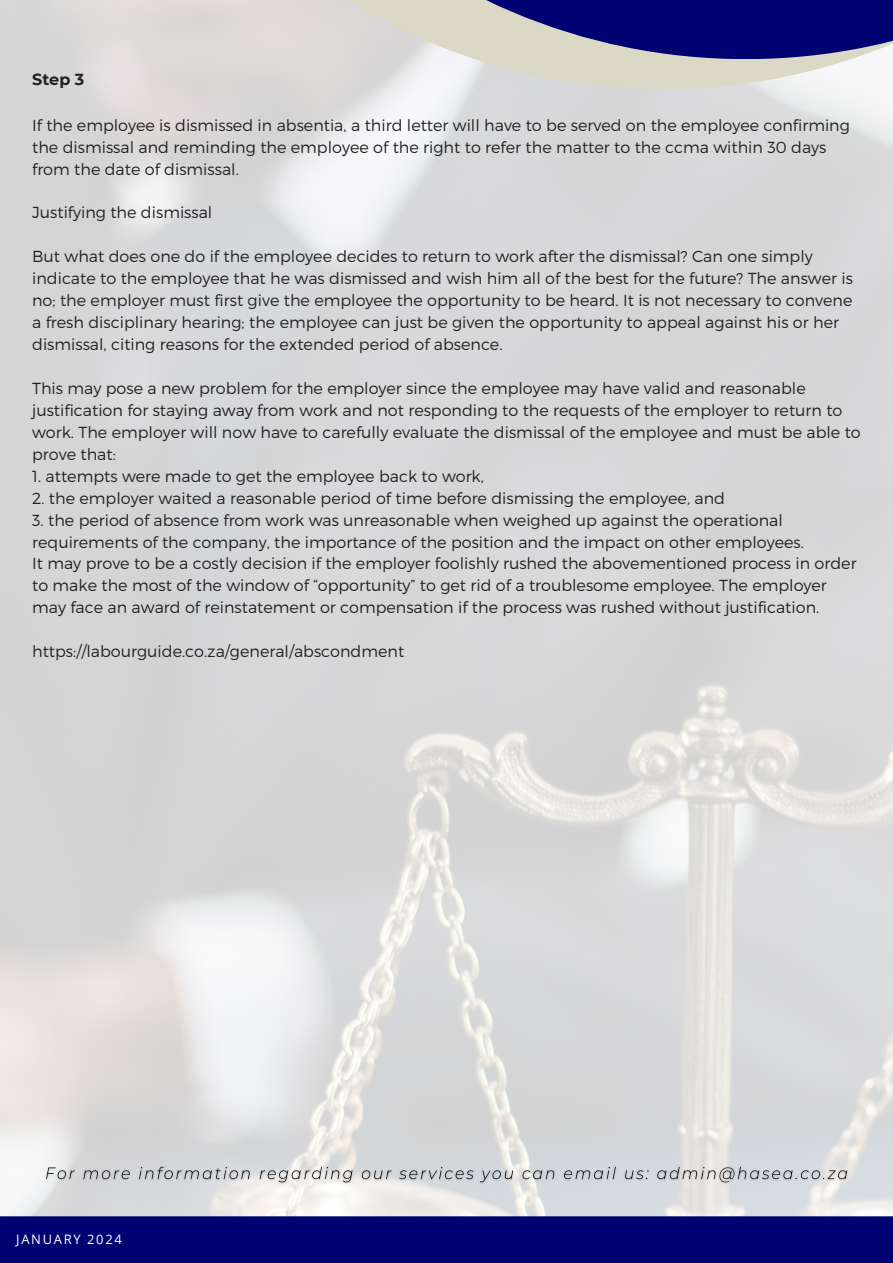
<style>
.page{position:relative;width:893px;height:1263px;background:#fff}
.page>*{position:absolute;margin:0;border:0;box-sizing:border-box;transform-origin:0 0}
.t1{font:300 15.98px/21.9px "Montserrat";color:#222}
.t2{font:700 15.98px "Montserrat";color:#222}
.t3{font:12.98px "Open Sans";letter-spacing:.125em;color:#fff}
</style>
<div class="page">
<svg style="left:64px;top:0;width:829px;height:89px;fill:#dcd9d8"></svg>
<svg style="left:147px;top:0;width:746px;height:59px"></svg>
<div style="left:0;top:1216px;width:893px;height:47px;background:#010271"></div>
<img style="left:42px;top:1164px;width:809px;height:23px">
<h2 class="t2" style="left:32px;top:70px;width:54px">Step 3</h2>
<h2 class="t1" style="left:32px;top:113px;width:819px">If the employee is dismissed in absentia, a third letter will have to be served on the employee confirming the dismissal and reminding the employee of the right to refer the matter to the ccma within 30 days from the date of dismissal.</h2>
<h2 class="t1" style="left:32px;top:201px;width:182px">Justifying the dismissal</h2>
<h2 class="t1" style="left:32px;top:245px;width:822px">But what does one do if the employee decides to return to work after the dismissal? Can one simply indicate to the employee that he was dismissed and wish him all of the best for the future? The answer is no; the employer must first give the employee the opportunity to be heard. It is not necessary to convene a fresh disciplinary hearing; the employee can just be given the opportunity to appeal against his or her dismissal, citing reasons for the extended period of absence.</h2>
<h2 class="t1" style="left:32px;top:376px;width:830px">This may pose a new problem for the employer since the employee may have valid and reasonable justification for staying away from work and not responding to the requests of the employer to return to work. The employer will now have to carefully evaluate the dismissal of the employee and must be able to prove that:</h2>
<h2 class="t1" style="left:32px;top:464px;width:453px">1. attempts were made to get the employee back to work,</h2>
<h2 class="t1" style="left:32px;top:486px;width:694px">2. the employer waited a reasonable period of time before dismissing the employee, and</h2>
<h2 class="t1" style="left:32px;top:508px;width:826px">3. the period of absence from work was unreasonable when weighed up against the operational requirements of the company, the importance of the position and the impact on other employees.<br>It may prove to be a costly decision if the employer foolishly rushed the abovementioned process in order to make the most of the window of “opportunity” to get rid of a troublesome employee. The employer may face an award of reinstatement or compensation if the process was rushed without justification.</h2>
<p class="t1" style="left:32px;top:640px;width:373px">https://labourguide.co.za/general/abscondment</p>
<h1 class="t3" style="left:16px;top:1230px;width:107px">JANUARY 2024</h1>
</div>
